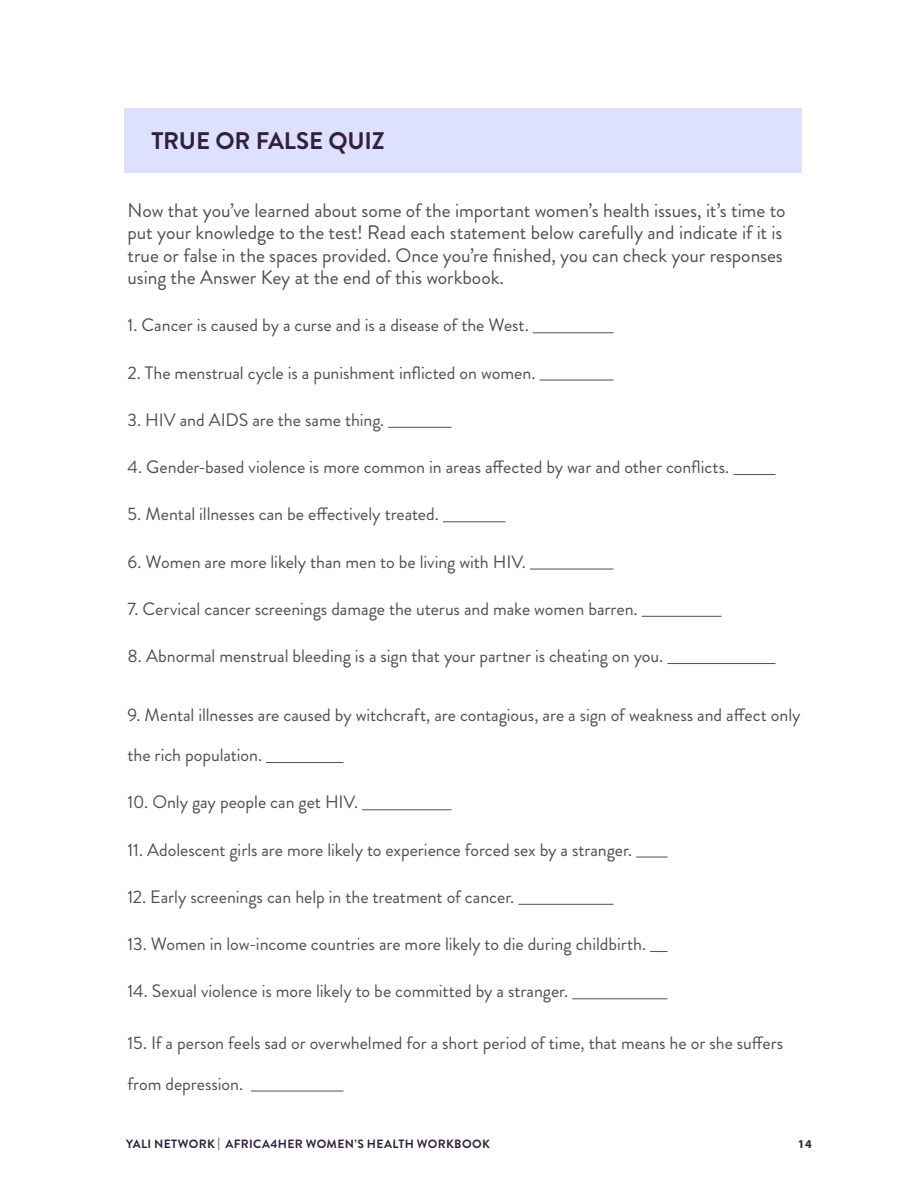
<style>
.page{position:relative;width:918px;height:1188px;background:#fff}
.page>*{position:absolute;margin:0;border:0;box-sizing:border-box;transform-origin:0 0}
.t1{font:700 24px "Brandon Grotesque";letter-spacing:-.01em;color:#33213b}
.t2{font:19.5px/22.5px "Brandon Grotesque";letter-spacing:-.005em;color:#50504f}
.t3{font:18px "Brandon Grotesque";letter-spacing:-.005em;color:#50504f}
.t4{font:700 12px "Brandon Grotesque";letter-spacing:.03em;color:#33213b}
.t5{font:700 12px "Myriad Pro";color:#33213b}
</style>
<div class="page">
<hr style="left:533px;top:332px;width:80px;height:1px;background:#50504f">
<hr style="left:539px;top:380px;width:75px;height:1px;background:#50504f">
<hr style="left:388px;top:427px;width:64px;height:1px;background:#50504f">
<hr style="left:733px;top:474px;width:43px;height:1px;background:#50504f">
<hr style="left:443px;top:521px;width:63px;height:1px;background:#50504f">
<hr style="left:530px;top:569px;width:83px;height:1px;background:#50504f">
<hr style="left:642px;top:616px;width:79px;height:1px;background:#50504f">
<hr style="left:667px;top:663px;width:108px;height:1px;background:#50504f">
<hr style="left:266px;top:762px;width:77px;height:1px;background:#50504f">
<hr style="left:362px;top:809px;width:89px;height:1px;background:#50504f">
<hr style="left:636px;top:857px;width:31px;height:1px;background:#50504f">
<hr style="left:518px;top:904px;width:95px;height:1px;background:#50504f">
<svg style="left:650px;top:951px;width:17px;height:1px"></svg>
<hr style="left:572px;top:998px;width:96px;height:1px;background:#50504f">
<hr style="left:251px;top:1091px;width:93px;height:1px;background:#50504f">
<div style="left:124px;top:108px;width:678px;height:65px;background:#dee0ff"></div>
<h1 class="t1" style="left:152px;top:124px;width:234px">TRUE OR FALSE QUIZ</h1>
<p class="t2" style="left:128px;top:199px;width:660px">Now that you’ve learned about some of the important women’s health issues, it’s time to put your knowledge to the test! Read each statement below carefully and indicate if it is true or false in the spaces provided. Once you’re finished, you can check your responses using the Answer Key at the end of this workbook.</p>
<p class="t3" style="left:128px;top:313px;width:403px">1. Cancer is caused by a curse and is a disease of the West.</p>
<p class="t3" style="left:128px;top:360px;width:409px">2. The menstrual cycle is a punishment inflicted on women.</p>
<p class="t3" style="left:128px;top:407px;width:258px">3. HIV and AIDS are the same thing.</p>
<p class="t3" style="left:128px;top:455px;width:603px">4. Gender-based violence is more common in areas affected by war and other conflicts.</p>
<p class="t3" style="left:128px;top:502px;width:313px">5. Mental illnesses can be effectively treated.</p>
<p class="t3" style="left:128px;top:549px;width:400px">6. Women are more likely than men to be living with HIV.</p>
<p class="t3" style="left:128px;top:596px;width:512px">7. Cervical cancer screenings damage the uterus and make women barren.</p>
<p class="t3" style="left:128px;top:644px;width:537px">8. Abnormal menstrual bleeding is a sign that your partner is cheating on you.</p>
<p class="t3" style="left:128px;top:702px;width:675px">9. Mental illnesses are caused by witchcraft, are contagious, are a sign of weakness and affect only</p>
<p class="t3" style="left:128px;top:743px;width:136px">the rich population.</p>
<p class="t3" style="left:128px;top:790px;width:232px">10. Only gay people can get HIV.</p>
<p class="t3" style="left:128px;top:837px;width:506px">11. Adolescent girls are more likely to experience forced sex by a stranger.</p>
<p class="t3" style="left:128px;top:884px;width:388px">12. Early screenings can help in the treatment of cancer.</p>
<p class="t3" style="left:128px;top:932px;width:520px">13. Women in low-income countries are more likely to die during childbirth.</p>
<p class="t3" style="left:128px;top:979px;width:442px">14. Sexual violence is more likely to be committed by a stranger.</p>
<p class="t3" style="left:128px;top:1031px;width:657px">15. If a person feels sad or overwhelmed for a short period of time, that means he or she suffers</p>
<p class="t3" style="left:128px;top:1071px;width:117px">from depression.</p>
<p class="t4" style="left:126px;top:1135px;width:365px">YALI NETWORK | AFRICA4HER WOMEN’S HEALTH WORKBOOK</p>
<p class="t5" style="left:798px;top:1136px;width:15px">14</p>
</div>
